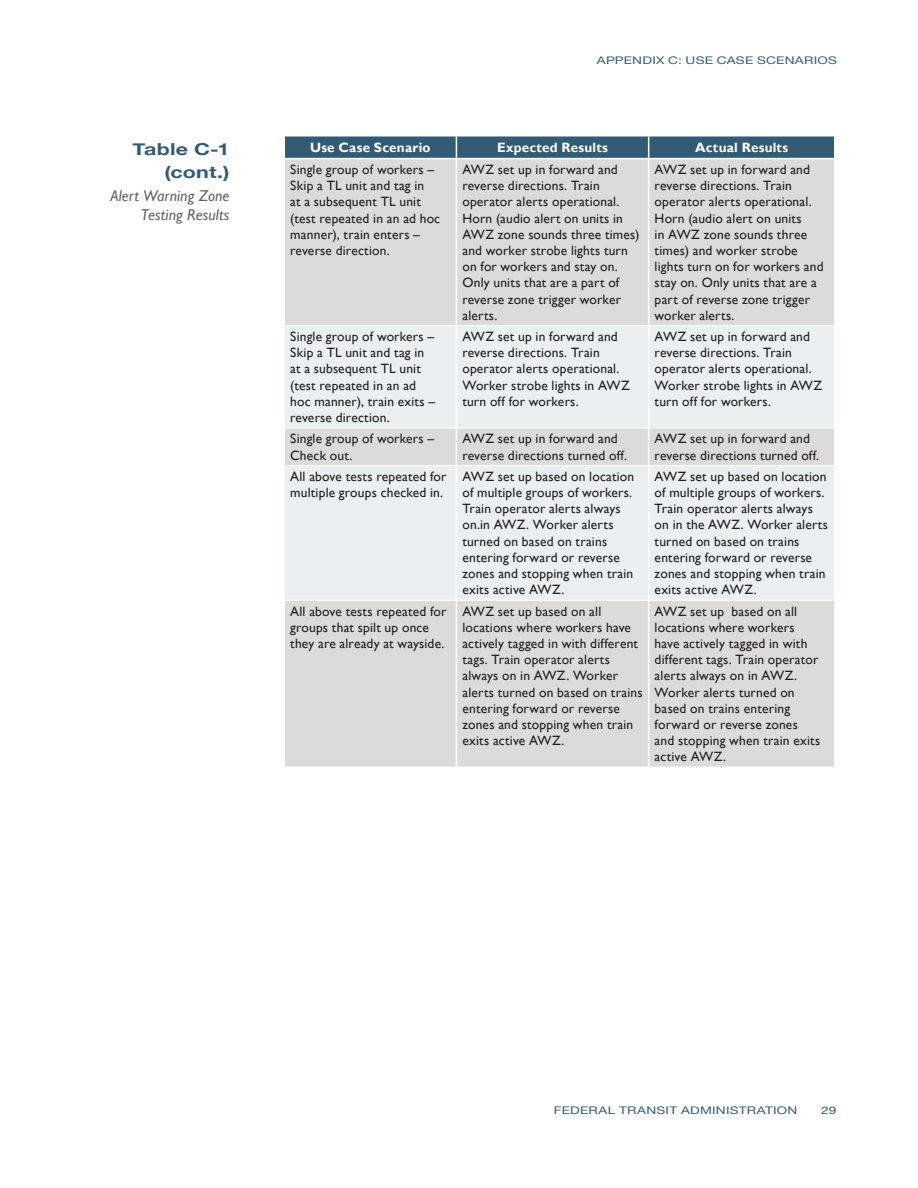
<style>
.page{position:relative;width:918px;height:1188px;background:#fff}
.page>*{position:absolute;margin:0;border:0;box-sizing:border-box;transform-origin:0 0}
.t1{font:700 16.5px/22.2px "Helvetica Neue";letter-spacing:.01em;color:#345b74;text-align:right;scale:1.3 1}
.t2{font:italic 15.75px/18.9px "Gill Sans";letter-spacing:.005em;color:#636366;text-align:right}
.Table_body_text{font:13.5px/16.2px "Gill Sans";letter-spacing:.015em;color:#231f20}
.Table_heads_NEW{font:700 13.5px "Gill Sans";letter-spacing:.02em;color:#fff}
.t3{font:10.5px "Helvetica Neue";letter-spacing:.02em;color:#345b74;scale:1.3 1}
</style>
<div class="page">
<div style="left:285px;top:159px;width:549px;height:608px;background:#dcdbda"></div>
<svg style="left:285px;top:326px;width:549px;height:274px;background:#e8ecee"></svg>
<hr style="left:456px;top:159px;width:1px;height:167px;background:#fff">
<hr style="left:648px;top:159px;width:1px;height:167px;background:#fff">
<hr style="left:456px;top:326px;width:1px;height:102px;background:#fff">
<hr style="left:648px;top:326px;width:1px;height:102px;background:#fff">
<hr style="left:456px;top:428px;width:1px;height:37px;background:#fff">
<hr style="left:648px;top:428px;width:1px;height:37px;background:#fff">
<hr style="left:456px;top:466px;width:1px;height:134px;background:#fff">
<hr style="left:648px;top:466px;width:1px;height:134px;background:#fff">
<hr style="left:456px;top:600px;width:1px;height:167px;background:#fff">
<hr style="left:648px;top:600px;width:1px;height:167px;background:#fff">
<hr style="left:285px;top:325px;width:171px;height:1px;background:#fff">
<hr style="left:456px;top:325px;width:193px;height:1px;background:#fff">
<hr style="left:649px;top:325px;width:185px;height:1px;background:#fff">
<hr style="left:285px;top:428px;width:171px;height:1px;background:#fff">
<hr style="left:456px;top:428px;width:193px;height:1px;background:#fff">
<hr style="left:649px;top:428px;width:185px;height:1px;background:#fff">
<hr style="left:285px;top:465px;width:171px;height:1px;background:#fff">
<hr style="left:456px;top:465px;width:193px;height:1px;background:#fff">
<hr style="left:649px;top:465px;width:185px;height:1px;background:#fff">
<hr style="left:285px;top:600px;width:171px;height:1px;background:#fff">
<hr style="left:456px;top:600px;width:193px;height:1px;background:#fff">
<hr style="left:649px;top:600px;width:185px;height:1px;background:#fff">
<svg style="left:284px;top:136px;width:551px;height:23px;background:#44687f"></svg>
<hr style="left:834px;top:137px;width:2px;height:21px;background:#fff">
<p class="t1" style="left:133px;top:138px;width:76px">Table C-1 (cont.)</p>
<p class="t2" style="left:110px;top:186px;width:121px">Alert Warning Zone<br>Testing Results</p>
<p class="t3" style="left:597px;top:51px;width:186px">APPENDIX C: USE CASE SCENARIOS</p>
<p class="Table_heads_NEW" style="left:310px;top:139px;width:122px">Use Case Scenario</p>
<p class="Table_heads_NEW" style="left:497px;top:139px;width:112px">Expected Results</p>
<p class="Table_heads_NEW" style="left:695px;top:139px;width:94px">Actual Results</p>
<p class="Table_body_text" style="left:290px;top:162px;width:145px">Single group of workers –</p>
<p class="Table_body_text" style="left:290px;top:178px;width:151px">Skip a TL unit and tag in<br>at a subsequent TL unit (test repeated in an ad hoc manner), train enters – reverse direction.</p>
<p class="Table_body_text" style="left:462px;top:162px;width:179px">AWZ set up in forward and reverse directions. Train operator alerts operational.<br>Horn (audio alert on units in<br>AWZ zone sounds three times) and worker strobe lights turn on for workers and stay on.<br>Only units that are a part of reverse zone trigger worker alerts.</p>
<p class="Table_body_text" style="left:655px;top:162px;width:170px">AWZ set up in forward and reverse directions. Train operator alerts operational.<br>Horn (audio alert on units<br>in AWZ zone sounds three times) and worker strobe lights turn on for workers and stay on. Only units that are a part of reverse zone trigger worker alerts.</p>
<p class="Table_body_text" style="left:290px;top:329px;width:145px">Single group of workers –</p>
<p class="Table_body_text" style="left:290px;top:345px;width:146px">Skip a TL unit and tag in at a subsequent TL unit (test repeated in an ad hoc manner), train exits – reverse direction.</p>
<p class="Table_body_text" style="left:290px;top:431px;width:145px">Single group of workers –</p>
<p class="Table_body_text" style="left:290px;top:447px;width:64px">Check out.</p>
<p class="Table_body_text" style="left:462px;top:329px;width:169px">AWZ set up in forward and reverse directions. Train operator alerts operational.<br>Worker strobe lights in AWZ turn off for workers.</p>
<p class="Table_body_text" style="left:655px;top:329px;width:169px">AWZ set up in forward and reverse directions. Train operator alerts operational.<br>Worker strobe lights in AWZ turn off for workers.</p>
<p class="Table_body_text" style="left:462px;top:431px;width:166px">AWZ set up in forward and reverse directions turned off.</p>
<p class="Table_body_text" style="left:655px;top:431px;width:166px">AWZ set up in forward and reverse directions turned off.</p>
<p class="Table_body_text" style="left:290px;top:469px;width:158px">All above tests repeated for multiple groups checked in.</p>
<p class="Table_body_text" style="left:462px;top:469px;width:173px">AWZ set up based on location of multiple groups of workers.<br>Train operator alerts always on.in AWZ. Worker alerts turned on based on trains entering forward or reverse zones and stopping when train exits active AWZ.</p>
<p class="Table_body_text" style="left:655px;top:469px;width:175px">AWZ set up based on location of multiple groups of workers.<br>Train operator alerts always on in the AWZ. Worker alerts turned on based on trains entering forward or reverse zones and stopping when train exits active AWZ.</p>
<p class="Table_body_text" style="left:290px;top:603px;width:158px">All above tests repeated for groups that spilt up once they are already at wayside.</p>
<p class="Table_body_text" style="left:462px;top:603px;width:182px">AWZ set up based on all locations where workers have actively tagged in with different tags. Train operator alerts always on in AWZ. Worker alerts turned on based on trains entering forward or reverse zones and stopping when train exits active AWZ.</p>
<p class="Table_body_text" style="left:655px;top:603px;width:167px">AWZ set up based on all locations where workers have actively tagged in with different tags. Train operator alerts always on in AWZ.<br>Worker alerts turned on based on trains entering forward or reverse zones and stopping when train exits active AWZ.</p>
<p class="t3" style="left:554px;top:1102px;width:189px">FEDERAL TRANSIT ADMINISTRATION</p>
<p class="t3" style="left:821px;top:1102px;width:13px">29</p>
</div>
